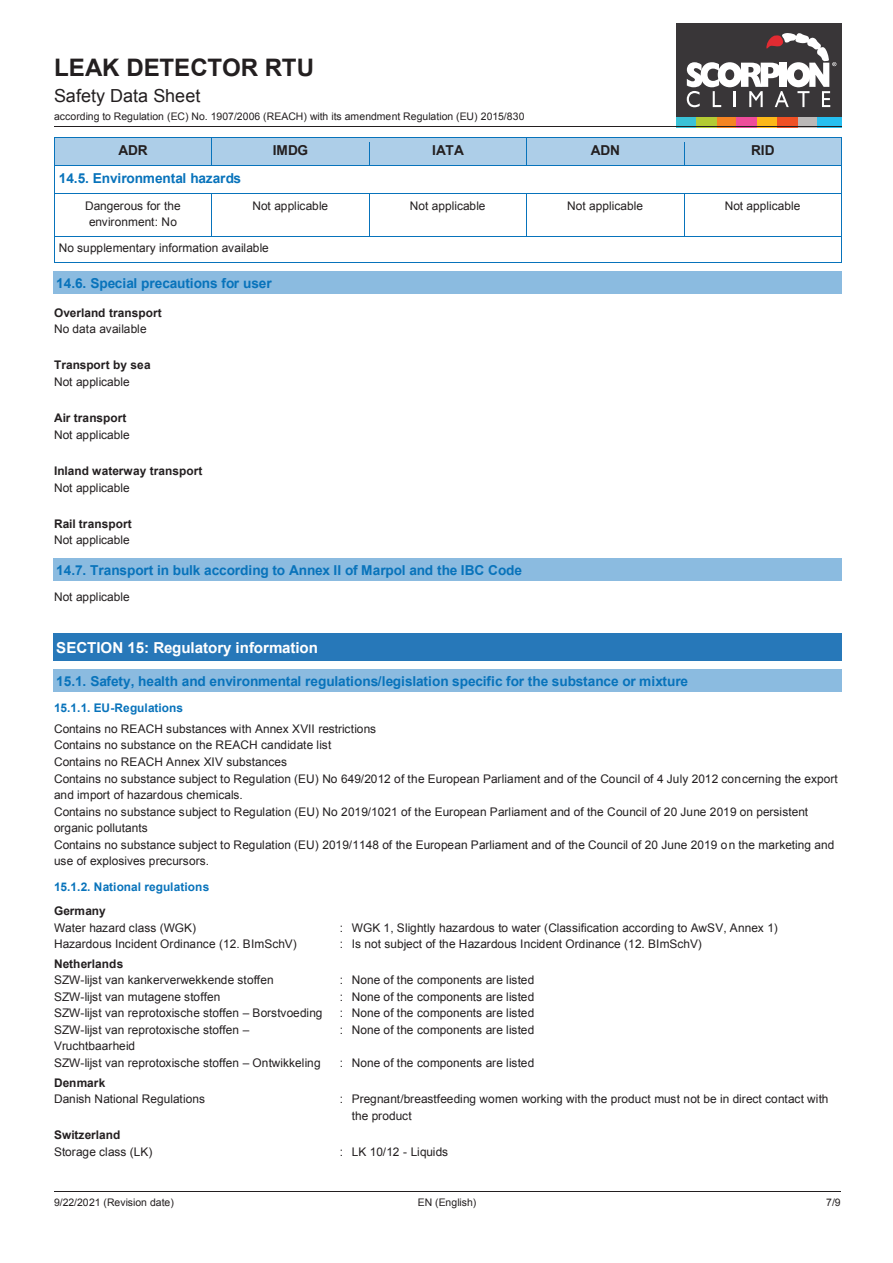
<style>
.page{position:relative;width:893px;height:1263px;background:#fff}
.page>*{position:absolute;margin:0;border:0;box-sizing:border-box;transform-origin:0 0}
.t1{font:700 24.15px "Arial";color:#231f20}
.t2{font:18px "Arial";color:#231f20}
.t3{font:700 15.15px "Arial";letter-spacing:-.005em;color:#fff}
.t4{font:700 13.65px "Arial";letter-spacing:-.005em;color:#0873bb}
.t5{font:700 13.65px "Arial";letter-spacing:-.01em;color:#231f20}
.t6{font:11.85px/16.5px "Arial";color:#231f20}
.t7{font:700 11.85px "Arial";color:#231f20}
.t8{font:700 11.85px "Arial";color:#0873bb}
.t9{font:10.5px "Arial";letter-spacing:-.005em;color:#231f20}
</style>
<div class="page">
<div style="left:676px;top:23px;width:166px;height:94px;background:#393638"></div>
<div style="left:676px;top:117px;width:20px;height:10px;background:#3ac2d7"></div>
<div style="left:757px;top:117px;width:20px;height:10px;background:#fcb818"></div>
<div style="left:717px;top:117px;width:20px;height:10px;background:#f58422"></div>
<div style="left:798px;top:117px;width:20px;height:10px;background:#bbb8b7"></div>
<div style="left:696px;top:117px;width:21px;height:10px;background:#b3cb34"></div>
<div style="left:777px;top:117px;width:21px;height:10px;background:#f05024"></div>
<div style="left:737px;top:117px;width:20px;height:10px;background:#ee4c9a"></div>
<div style="left:818px;top:117px;width:24px;height:10px;background:#26bff0"></div>
<svg style="left:687px;top:33px;width:149px;height:74px"></svg>
<hr style="left:54px;top:126px;width:787px;height:1px;background:#231f20">
<hr style="left:54px;top:1191px;width:264px;height:1px;background:#231f20">
<hr style="left:318px;top:1191px;width:259px;height:1px;background:#231f20">
<hr style="left:578px;top:1191px;width:263px;height:1px;background:#231f20">
<div style="left:55px;top:138px;width:156px;height:27px;background:#adcee8"></div>
<div style="left:212px;top:138px;width:157px;height:27px;background:#adcee8"></div>
<div style="left:370px;top:138px;width:156px;height:27px;background:#adcee8"></div>
<div style="left:527px;top:138px;width:157px;height:27px;background:#adcee8"></div>
<div style="left:684px;top:138px;width:157px;height:27px;background:#adcee8"></div>
<hr style="left:55px;top:165px;width:156px;height:1px;background:#0873bb">
<svg style="left:211px;top:138px;width:1px;height:28px"></svg>
<hr style="left:212px;top:165px;width:157px;height:1px;background:#0873bb">
<svg style="left:369px;top:138px;width:1px;height:28px"></svg>
<hr style="left:370px;top:165px;width:156px;height:1px;background:#0873bb">
<svg style="left:526px;top:138px;width:1px;height:28px"></svg>
<hr style="left:527px;top:165px;width:157px;height:1px;background:#0873bb">
<svg style="left:684px;top:142px;width:1px;height:23px"></svg>
<hr style="left:684px;top:165px;width:157px;height:1px;background:#0873bb">
<svg style="left:54px;top:138px;width:1px;height:60px"></svg>
<hr style="left:55px;top:193px;width:156px;height:1px;background:#0873bb">
<hr style="left:212px;top:193px;width:157px;height:1px;background:#0873bb">
<hr style="left:370px;top:193px;width:156px;height:1px;background:#0873bb">
<hr style="left:527px;top:193px;width:157px;height:1px;background:#0873bb">
<hr style="left:684px;top:193px;width:157px;height:1px;background:#0873bb">
<svg style="left:841px;top:138px;width:1px;height:60px"></svg>
<hr style="left:54px;top:198px;width:1px;height:38px;background:#0873bb">
<hr style="left:211px;top:198px;width:1px;height:38px;background:#0873bb">
<hr style="left:369px;top:198px;width:1px;height:38px;background:#0873bb">
<hr style="left:526px;top:198px;width:1px;height:38px;background:#0873bb">
<hr style="left:684px;top:198px;width:1px;height:38px;background:#0873bb">
<hr style="left:841px;top:198px;width:1px;height:38px;background:#0873bb">
<hr style="left:55px;top:236px;width:156px;height:1px;background:#0873bb">
<hr style="left:212px;top:236px;width:157px;height:1px;background:#0873bb">
<hr style="left:370px;top:236px;width:156px;height:1px;background:#0873bb">
<hr style="left:527px;top:236px;width:157px;height:1px;background:#0873bb">
<hr style="left:684px;top:236px;width:157px;height:1px;background:#0873bb">
<svg style="left:54px;top:236px;width:1px;height:27px"></svg>
<hr style="left:55px;top:262px;width:786px;height:1px;background:#0873bb">
<svg style="left:841px;top:236px;width:1px;height:27px"></svg>
<div style="left:54px;top:272px;width:787px;height:21px;background:#8bbbe0"></div>
<hr style="left:54px;top:271px;width:787px;height:1px;background:#8bbbe0">
<hr style="left:54px;top:293px;width:787px;height:1px;background:#8bbbe0">
<svg style="left:841px;top:271px;width:1px;height:23px"></svg>
<div style="left:54px;top:559px;width:787px;height:21px;background:#8bbbe0"></div>
<hr style="left:54px;top:558px;width:787px;height:1px;background:#8bbbe0">
<hr style="left:54px;top:580px;width:787px;height:1px;background:#8bbbe0">
<svg style="left:841px;top:558px;width:1px;height:23px"></svg>
<div style="left:54px;top:634px;width:787px;height:26px;background:#2778b9"></div>
<hr style="left:54px;top:660px;width:787px;height:1px;background:#2778b9">
<svg style="left:841px;top:634px;width:1px;height:27px"></svg>
<div style="left:54px;top:670px;width:787px;height:21px;background:#8bbbe0"></div>
<hr style="left:54px;top:669px;width:787px;height:1px;background:#8bbbe0">
<hr style="left:54px;top:691px;width:787px;height:1px;background:#8bbbe0">
<svg style="left:841px;top:669px;width:1px;height:23px"></svg>
<h1 class="t1" style="left:54px;top:51px;width:262px">LEAK DETECTOR RTU</h1>
<h2 class="t2" style="left:54px;top:84px;width:148px">Safety Data Sheet</h2>
<p class="t9" style="left:54px;top:109px;width:472px">according to Regulation (EC) No. 1907/2006 (REACH) with its amendment Regulation (EU) 2015/830</p>
<p class="t5" style="left:119px;top:141px;width:31px">ADR</p>
<p class="t5" style="left:273px;top:141px;width:37px">IMDG</p>
<p class="t5" style="left:432px;top:141px;width:33px">IATA</p>
<p class="t5" style="left:591px;top:141px;width:31px">ADN</p>
<p class="t5" style="left:751px;top:141px;width:25px">RID</p>
<p class="t4" style="left:59px;top:169px;width:184px">14.5. Environmental hazards</p>
<p class="t6" style="left:85px;top:197px;width:97px;text-align:center">Dangerous for the environment: No</p>
<p class="t6" style="left:253px;top:197px;width:77px">Not applicable</p>
<p class="t6" style="left:410px;top:197px;width:77px">Not applicable</p>
<p class="t6" style="left:567px;top:197px;width:77px">Not applicable</p>
<p class="t6" style="left:725px;top:197px;width:77px">Not applicable</p>
<p class="t6" style="left:59px;top:240px;width:212px">No supplementary information available</p>
<p class="t4" style="left:56px;top:274px;width:217px">14.6. Special precautions for user</p>
<p class="t7" style="left:54px;top:305px;width:109px">Overland transport</p>
<p class="t6" style="left:54px;top:321px;width:94px">No data available</p>
<p class="t7" style="left:54px;top:357px;width:98px">Transport by sea</p>
<p class="t6" style="left:54px;top:374px;width:77px">Not applicable</p>
<p class="t7" style="left:54px;top:410px;width:74px">Air transport</p>
<p class="t6" style="left:54px;top:426px;width:77px">Not applicable</p>
<p class="t7" style="left:54px;top:463px;width:150px">Inland waterway transport</p>
<p class="t6" style="left:54px;top:479px;width:77px">Not applicable</p>
<p class="t7" style="left:54px;top:516px;width:79px">Rail transport</p>
<p class="t6" style="left:54px;top:532px;width:77px">Not applicable</p>
<p class="t4" style="left:56px;top:561px;width:467px">14.7. Transport in bulk according to Annex II of Marpol and the IBC Code</p>
<p class="t6" style="left:54px;top:589px;width:77px">Not applicable</p>
<p class="t3" style="left:56px;top:637px;width:263px">SECTION 15: Regulatory information</p>
<p class="t4" style="left:56px;top:672px;width:633px">15.1. Safety, health and environmental regulations/legislation specific for the substance or mixture</p>
<p class="t8" style="left:54px;top:700px;width:130px">15.1.1. EU-Regulations</p>
<p class="t6" style="left:54px;top:720px;width:785px">Contains no REACH substances with Annex XVII restrictions<br>Contains no substance on the REACH candidate list<br>Contains no REACH Annex XIV substances<br>Contains no substance subject to Regulation (EU) No 649/2012 of the European Parliament and of the Council of 4 July 2012 concerning the export and import of hazardous chemicals.<br>Contains no substance subject to Regulation (EU) No 2019/1021 of the European Parliament and of the Council of 20 June 2019 on persistent organic pollutants<br>Contains no substance subject to Regulation (EU) 2019/1148 of the European Parliament and of the Council of 20 June 2019 on the marketing and use of explosives precursors.</p>
<p class="t8" style="left:54px;top:879px;width:157px">15.1.2. National regulations</p>
<p class="t7" style="left:54px;top:903px;width:53px">Germany</p>
<p class="t6" style="left:54px;top:919px;width:144px">Water hazard class (WGK)</p>
<p class="t6" style="left:340px;top:919px;width:440px">: WGK 1, Slightly hazardous to water (Classification according to AwSV, Annex 1)</p>
<p class="t6" style="left:54px;top:936px;width:244px">Hazardous Incident Ordinance (12. BImSchV)</p>
<p class="t6" style="left:340px;top:936px;width:364px">: Is not subject of the Hazardous Incident Ordinance (12. BImSchV)</p>
<p class="t7" style="left:54px;top:956px;width:71px">Netherlands</p>
<p class="t6" style="left:54px;top:972px;width:221px">SZW-lijst van kankerverwekkende stoffen</p>
<p class="t6" style="left:340px;top:972px;width:196px">: None of the components are listed</p>
<p class="t6" style="left:54px;top:988px;width:168px">SZW-lijst van mutagene stoffen</p>
<p class="t6" style="left:340px;top:988px;width:196px">: None of the components are listed</p>
<p class="t6" style="left:54px;top:1005px;width:270px">SZW-lijst van reprotoxische stoffen – Borstvoeding</p>
<p class="t6" style="left:340px;top:1005px;width:196px">: None of the components are listed</p>
<p class="t6" style="left:54px;top:1022px;width:197px">SZW-lijst van reprotoxische stoffen –<br>Vruchtbaarheid</p>
<p class="t6" style="left:340px;top:1022px;width:196px">: None of the components are listed</p>
<p class="t6" style="left:54px;top:1055px;width:268px">SZW-lijst van reprotoxische stoffen – Ontwikkeling</p>
<p class="t6" style="left:340px;top:1055px;width:196px">: None of the components are listed</p>
<p class="t7" style="left:54px;top:1074px;width:53px">Denmark</p>
<p class="t6" style="left:54px;top:1091px;width:152px">Danish National Regulations</p>
<p class="t6" style="left:352px;top:1091px;width:478px;text-indent:-12px">: Pregnant/breastfeeding women working with the product must not be in direct contact with the product</p>
<p class="t7" style="left:54px;top:1127px;width:68px">Switzerland</p>
<p class="t6" style="left:54px;top:1144px;width:100px">Storage class (LK)</p>
<p class="t6" style="left:340px;top:1144px;width:110px">: LK 10/12 - Liquids</p>
<p class="t9" style="left:54px;top:1195px;width:121px">9/22/2021 (Revision date)</p>
<p class="t9" style="left:418px;top:1195px;width:60px">EN (English)</p>
<p class="t9" style="left:826px;top:1195px;width:16px">7/9</p>
</div>
